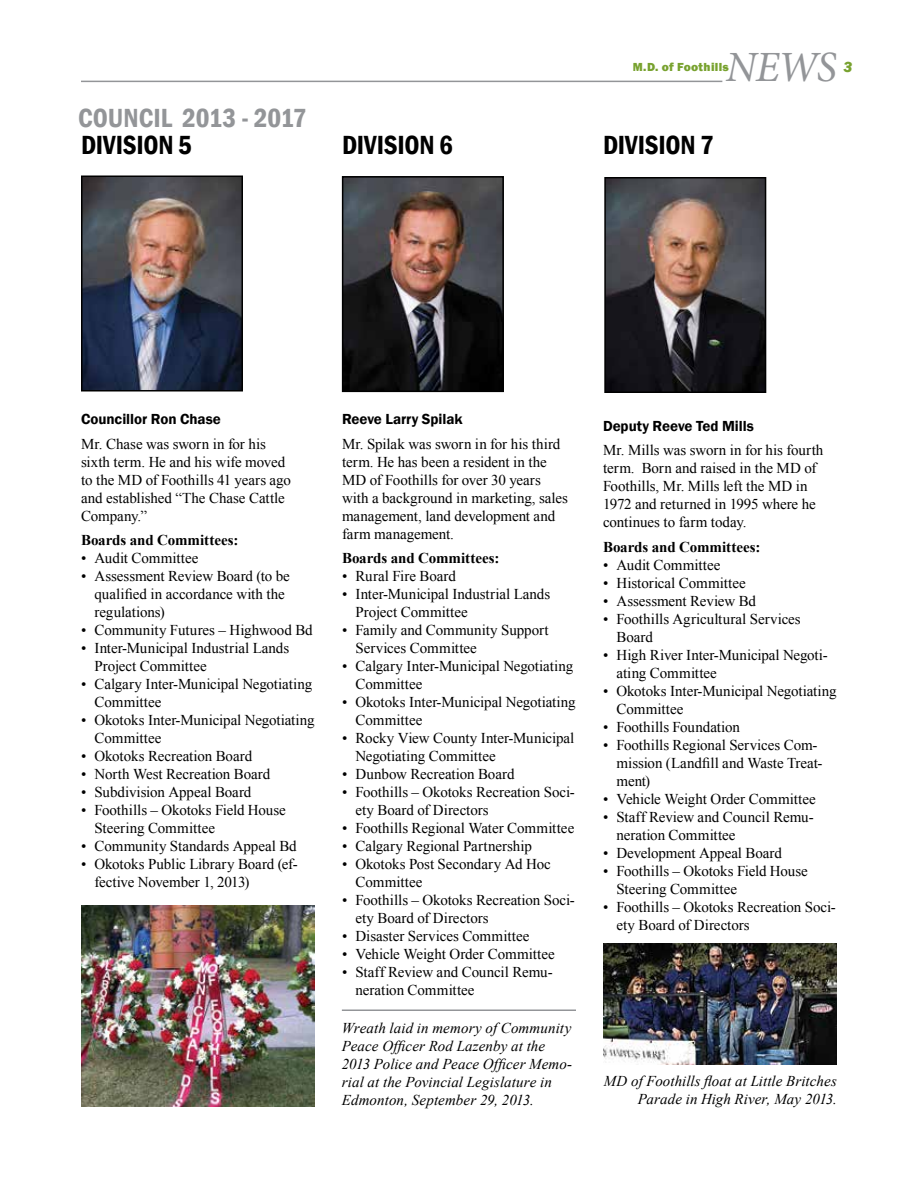
<style>
.page{position:relative;width:918px;height:1188px;background:#fff}
.page>*{position:absolute;margin:0;border:0;box-sizing:border-box;transform-origin:0 0}
.t1{font:italic 43.2px "Minion Pro";color:#939598}
.t2{font:600 condensed 27px "Franklin Gothic";letter-spacing:-.01em;color:#000}
.t3{font:600 condensed 27px "Franklin Gothic";letter-spacing:-.005em;color:#939598}
.t4{font:15px/18px "Times New Roman";letter-spacing:-.005em;color:#000}
.t5{font:italic 15px/18px "Times New Roman";letter-spacing:.005em;color:#000;text-align:right}
.t6{font:700 15px "Times New Roman";letter-spacing:-.005em;color:#000}
.t7{font:600 15px "Franklin Gothic";letter-spacing:-.005em;color:#000}
.t8{font:italic 800 15px "Franklin Gothic";color:#78a22f}
.t9{font:800 12px "Franklin Gothic";letter-spacing:.025em;color:#78a22f}
</style>
<div class="page">
<hr style="left:81px;top:81px;width:641px;height:1px;background:#939598">
<img style="left:345px;top:179px;width:156px;height:210px">
<div style="left:342px;top:176px;width:162px;height:216px;border:2px solid #000"></div>
<img style="left:84px;top:179px;width:156px;height:210px">
<div style="left:81px;top:176px;width:162px;height:216px;border:2px solid #000"></div>
<img style="left:607px;top:180px;width:156px;height:210px">
<div style="left:604px;top:177px;width:162px;height:216px;border:2px solid #000"></div>
<hr style="left:342px;top:1010px;width:234px;height:1px;background:#939598">
<img style="left:603px;top:944px;width:234px;height:121px">
<img style="left:81px;top:905px;width:234px;height:202px">
<h2 class="t3" style="left:78px;top:100px;width:230px">COUNCIL 2013 - 2017</h2>
<h2 class="t2" style="left:81px;top:127px;width:112px">DIVISION 5</h2>
<h2 class="t2" style="left:342px;top:127px;width:112px">DIVISION 6</h2>
<h1 class="t1" style="left:726px;top:38px;width:112px">NEWS</h1>
<p class="t8" style="left:844px;top:58px;width:10px">3</p>
<p class="t9" style="left:633px;top:59px;width:98px">M.D. of Foothills</p>
<h2 class="t2" style="left:603px;top:127px;width:112px">DIVISION 7</h2>
<p class="t7" style="left:81px;top:410px;width:141px">Councillor Ron Chase</p>
<p class="t4" style="left:81px;top:434px;width:211px">Mr. Chase was sworn in for his sixth term. He and his wife moved to the MD of Foothills 41 years ago and established “The Chase Cattle<br>Company.”</p>
<p class="t6" style="left:81px;top:530px;width:159px">Boards and Committees:</p>
<p class="t4" style="left:81px;top:549px;width:119px">• Audit Committee</p>
<p class="t4" style="left:94px;top:567px;width:197px;text-indent:-14px">• Assessment Review Board (to be qualified in accordance with the regulations)</p>
<p class="t4" style="left:81px;top:621px;width:233px">• Community Futures – Highwood Bd</p>
<p class="t4" style="left:94px;top:639px;width:196px;text-indent:-14px">• Inter-Municipal Industrial Lands<br>Project Committee</p>
<p class="t4" style="left:94px;top:675px;width:219px;text-indent:-14px">• Calgary Inter-Municipal Negotiating<br>Committee</p>
<p class="t4" style="left:94px;top:711px;width:222px;text-indent:-14px">• Okotoks Inter-Municipal Negotiating<br>Committee</p>
<p class="t4" style="left:81px;top:747px;width:173px">• Okotoks Recreation Board</p>
<p class="t4" style="left:81px;top:765px;width:191px">• North West Recreation Board</p>
<p class="t4" style="left:81px;top:783px;width:172px">• Subdivision Appeal Board</p>
<p class="t4" style="left:94px;top:801px;width:193px;text-indent:-14px">• Foothills – Okotoks Field House<br>Steering Committee</p>
<p class="t4" style="left:81px;top:837px;width:217px">• Community Standards Appeal Bd</p>
<p class="t4" style="left:94px;top:855px;width:205px;text-indent:-13px">• Okotoks Public Library Board (ef&shy;fective November 1, 2013)</p>
<p class="t7" style="left:342px;top:410px;width:122px">Reeve Larry Spilak</p>
<p class="t4" style="left:342px;top:434px;width:227px">Mr. Spilak was sworn in for his third term. He has been a resident in the<br>MD of Foothills for over 30 years with a background in marketing, sales management, land development and farm management.</p>
<p class="t6" style="left:342px;top:548px;width:159px">Boards and Committees:</p>
<p class="t4" style="left:342px;top:567px;width:116px">• Rural Fire Board</p>
<p class="t4" style="left:356px;top:585px;width:196px;text-indent:-14px">• Inter-Municipal Industrial Lands<br>Project Committee</p>
<p class="t4" style="left:356px;top:621px;width:195px;text-indent:-14px">• Family and Community Support<br>Services Committee</p>
<p class="t4" style="left:356px;top:657px;width:219px;text-indent:-14px">• Calgary Inter-Municipal Negotiating<br>Committee</p>
<p class="t4" style="left:356px;top:693px;width:222px;text-indent:-14px">• Okotoks Inter-Municipal Negotiating<br>Committee</p>
<p class="t4" style="left:356px;top:729px;width:220px;text-indent:-14px">• Rocky View County Inter-Municipal<br>Negotiating Committee</p>
<p class="t4" style="left:342px;top:765px;width:174px">• Dunbow Recreation Board</p>
<p class="t4" style="left:356px;top:783px;width:221px;text-indent:-14px">• Foothills – Okotoks Recreation Soci&shy;ety Board of Directors</p>
<p class="t4" style="left:342px;top:819px;width:234px">• Foothills Regional Water Committee</p>
<p class="t4" style="left:342px;top:837px;width:191px">• Calgary Regional Partnership</p>
<p class="t4" style="left:356px;top:855px;width:197px;text-indent:-14px">• Okotoks Post Secondary Ad Hoc<br>Committee</p>
<p class="t4" style="left:356px;top:891px;width:221px;text-indent:-14px">• Foothills – Okotoks Recreation Soci&shy;ety Board of Directors</p>
<p class="t4" style="left:342px;top:927px;width:189px">• Disaster Services Committee</p>
<p class="t4" style="left:342px;top:945px;width:214px">• Vehicle Weight Order Committee</p>
<p class="t4" style="left:356px;top:963px;width:199px;text-indent:-14px">• Staff Review and Council Remu&shy;neration Committee</p>
<p class="t5" style="left:342px;top:1019px;width:232px;text-align:left">Wreath laid in memory of Community Peace Officer Rod Lazenby at the 2013 Police and Peace Officer Memo&shy;rial at the Povincial Legislature in Edmonton, September 29, 2013.</p>
<p class="t7" style="left:603px;top:416px;width:152px">Deputy Reeve Ted Mills</p>
<p class="t4" style="left:603px;top:441px;width:222px">Mr. Mills was sworn in for his fourth term. Born and raised in the MD of<br>Foothills, Mr. Mills left the MD in<br>1972 and returned in 1995 where he continues to farm today.</p>
<p class="t6" style="left:603px;top:537px;width:159px">Boards and Committees:</p>
<p class="t4" style="left:603px;top:556px;width:119px">• Audit Committee</p>
<p class="t4" style="left:603px;top:574px;width:144px">• Historical Committee</p>
<p class="t4" style="left:603px;top:592px;width:155px">• Assessment Review Bd</p>
<p class="t4" style="left:616px;top:610px;width:186px;text-indent:-14px">• Foothills Agricultural Services<br>Board</p>
<p class="t4" style="left:616px;top:646px;width:213px;text-indent:-14px">• High River Inter-Municipal Negoti&shy;ating Committee</p>
<p class="t4" style="left:616px;top:682px;width:222px;text-indent:-14px">• Okotoks Inter-Municipal Negotiating<br>Committee</p>
<p class="t4" style="left:603px;top:718px;width:138px">• Foothills Foundation</p>
<p class="t4" style="left:616px;top:736px;width:208px;text-indent:-14px">• Foothills Regional Services Com&shy;mission (Landfill and Waste Treat&shy;ment)</p>
<p class="t4" style="left:603px;top:790px;width:214px">• Vehicle Weight Order Committee</p>
<p class="t4" style="left:616px;top:808px;width:199px;text-indent:-14px">• Staff Review and Council Remu&shy;neration Committee</p>
<p class="t4" style="left:603px;top:844px;width:181px">• Development Appeal Board</p>
<p class="t4" style="left:616px;top:862px;width:193px;text-indent:-14px">• Foothills – Okotoks Field House<br>Steering Committee</p>
<p class="t4" style="left:616px;top:898px;width:221px;text-indent:-14px">• Foothills – Okotoks Recreation Soci&shy;ety Board of Directors</p>
<p class="t5" style="left:604px;top:1072px;width:235px">MD of Foothills float at Little Britches<br>Parade in High River, May 2013.</p>
</div>
